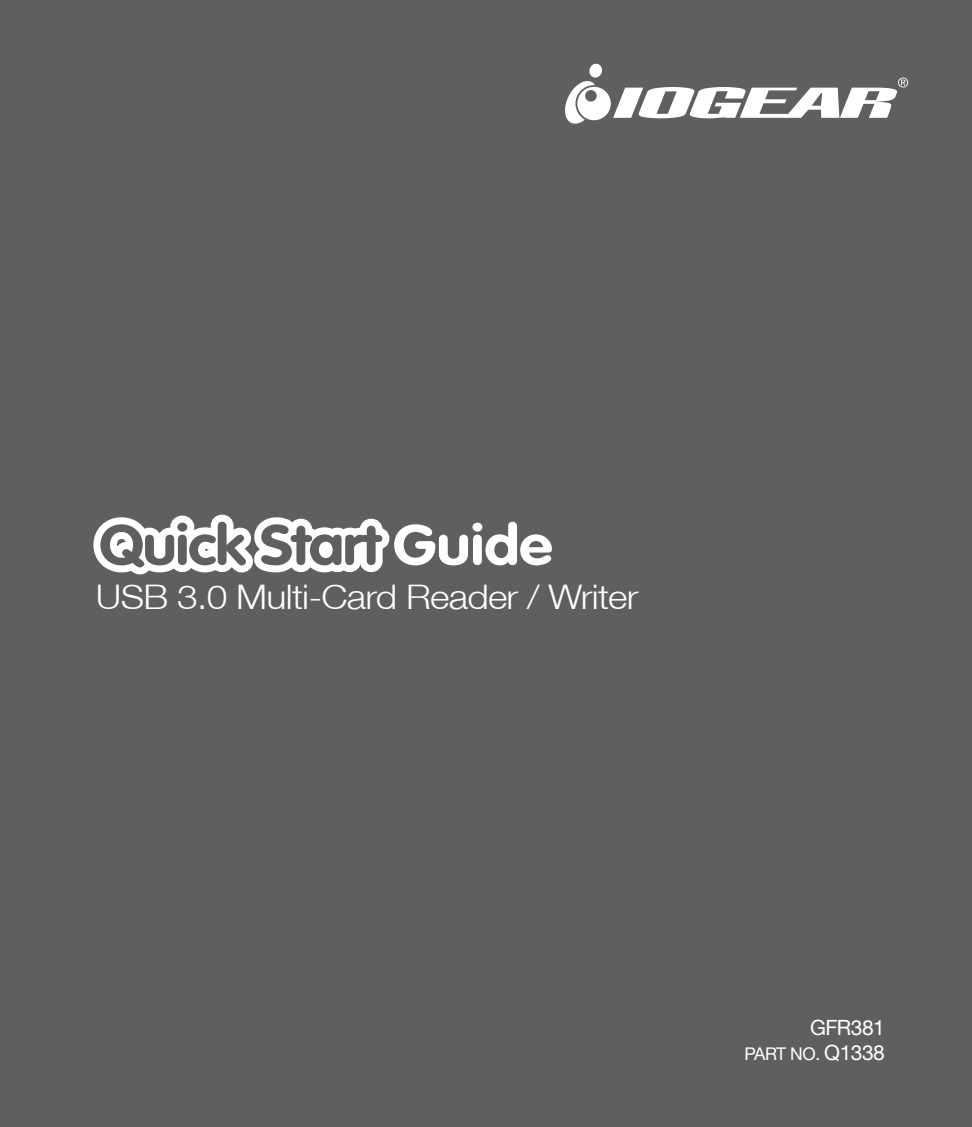
<style>
.page{position:relative;width:972px;height:1127px;background:#fff}
.page>*{position:absolute;margin:0;border:0;box-sizing:border-box;transform-origin:0 0}
.t1{font:700 56px "VAG Rounded";letter-spacing:-.02em;color:#5f5f62;scale:1.1 1}
.t2{font:300 33.95px "Helvetica Neue LT";letter-spacing:-.02em;color:#fff;scale:1.1 1}
.t3{font:21px "Helvetica Neue LT";letter-spacing:-.025em;color:#fff}
.t4{font:17.5px "Helvetica Neue LT";letter-spacing:-.035em;color:#fff}
.s1{color:#fff}
.s2{font-size:21px}
</style>
<div class="page">
<div style="left:0;top:0;width:971px;height:1127px;background:#5f5f62"></div>
<h1 class="t1" style="left:99px;top:512px;width:413px">Quick Start <span class="s1">Guide</span></h1>
<p class="t2" style="left:96px;top:576px;width:494px">USB 3.0 Multi-Card Reader / Writer</p>
<p class="t3" style="left:809px;top:1015px;width:76px">GFR381</p>
<p class="t4" style="left:744px;top:1043px;width:142px">PART NO. <span class="s2">Q1338</span></p>
</div>
